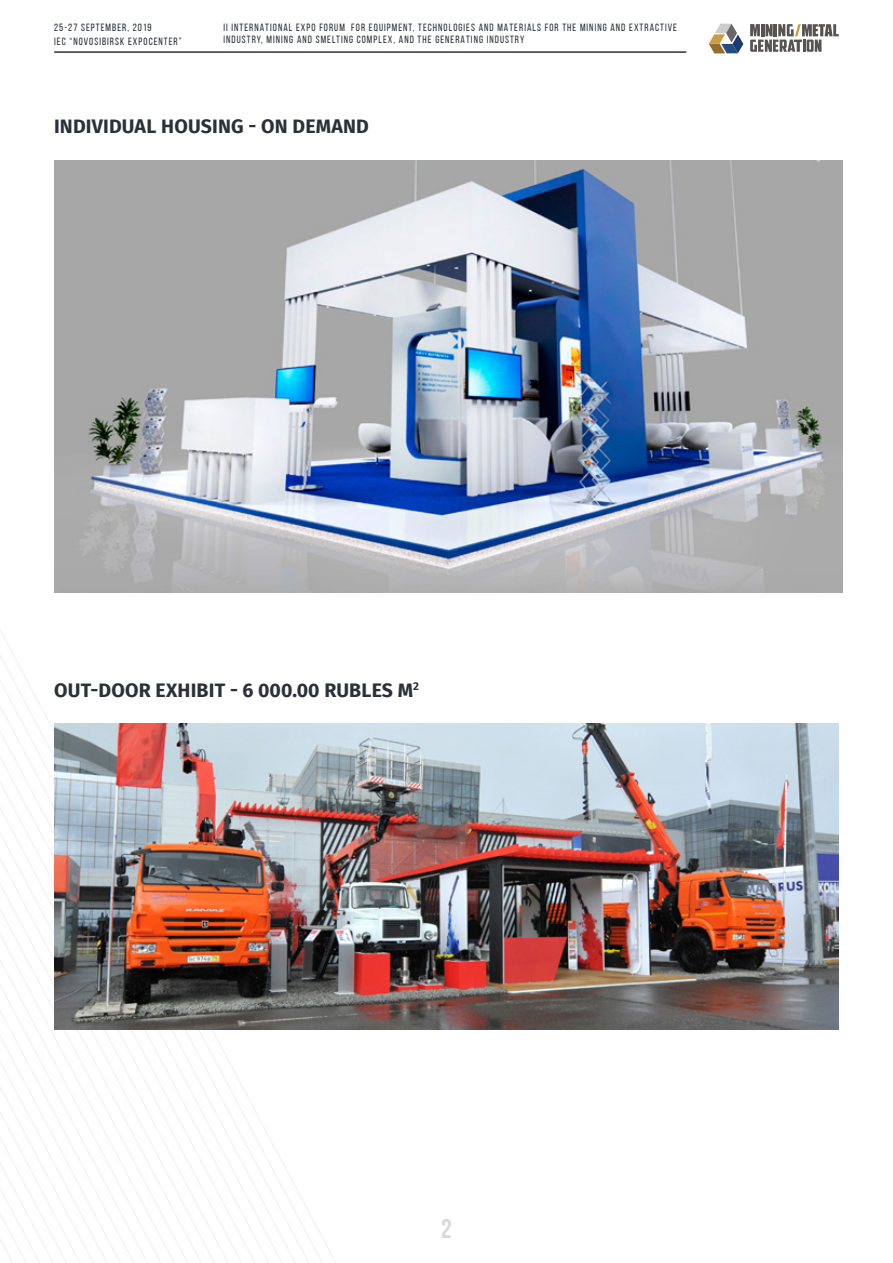
<style>
.page{position:relative;width:893px;height:1263px;background:#fff}
.page>*{position:absolute;margin:0;border:0;box-sizing:border-box;transform-origin:0 0}
.t1{font:700 27px "Bebas Neue";color:#d9d9d9}
.t2{font:700 19.5px "Fira Sans";letter-spacing:.01em;color:#2c3037}
.t3{font:10.5px/14.4px "Bebas Neue";letter-spacing:.1em;color:#2c3037}
</style>
<div class="page">
<svg style="left:0;top:907px;width:189px;height:356px"></svg>
<svg style="left:0;top:933px;width:175px;height:330px"></svg>
<svg style="left:0;top:958px;width:162px;height:305px"></svg>
<svg style="left:0;top:983px;width:148px;height:280px"></svg>
<hr style="left:54px;top:51px;width:632px;height:2px;background:#2c3037">
<svg style="left:750px;top:24px;width:89px;height:28px"></svg>
<svg style="left:709px;top:24px;width:34px;height:29px"></svg>
<img style="left:54px;top:161px;width:789px;height:431px">
<img style="left:54px;top:723px;width:785px;height:306px">
<p class="t3" style="left:54px;top:20px;width:129px">25-27 SEPTEMBER, 2019<br>IEC “NOVOSIBIRSK EXPOCENTER”</p>
<p class="t3" style="left:223px;top:21px;width:455px;line-height:12.6px">II INTERNATIONAL EXPO FORUM FOR EQUIPMENT, TECHNOLOGIES AND MATERIALS FOR THE MINING AND EXTRACTIVE<br>INDUSTRY, MINING AND SMELTING COMPLEX, AND THE GENERATING INDUSTRY</p>
<h2 class="t2" style="left:54px;top:110px;width:316px">INDIVIDUAL HOUSING - ON DEMAND</h2>
<h2 class="t2" style="left:54px;top:673px;width:366px">OUT-DOOR EXHIBIT - 6 000.00 RUBLES M<sup>2</sup></h2>
<h1 class="t1" style="left:441px;top:1213px;width:12px">2</h1>
</div>
